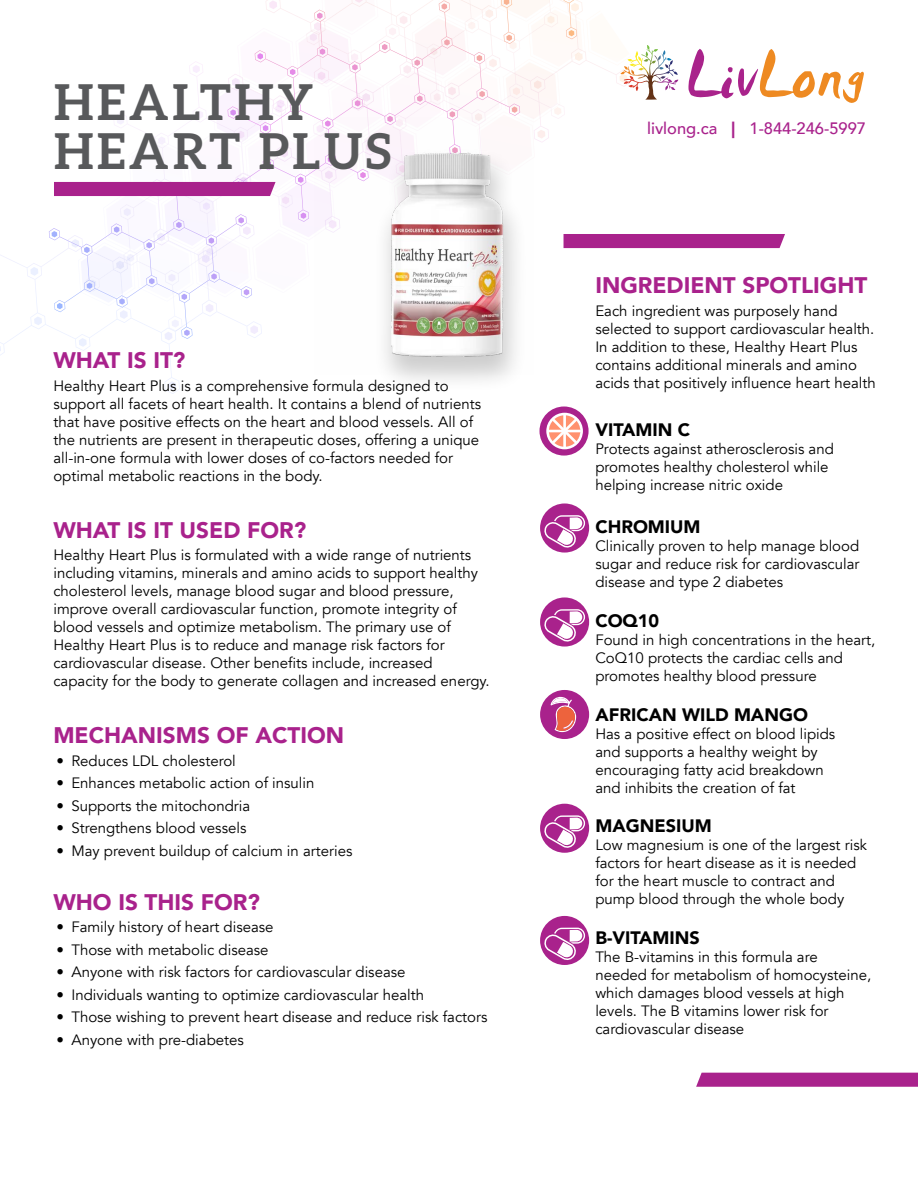
<style>
.page{position:relative;width:918px;height:1188px;background:#fff}
.page>*{position:absolute;margin:0;border:0;box-sizing:border-box;transform-origin:0 0}
.t1{font:700 49.5px "Aleo";letter-spacing:.07em;color:#58595b}
.t2{font:900 22.5px "Avenir";color:#a9228c}
.t3{font:900 18px "Avenir";color:#000}
.t4{font:500 16.5px "Avenir";color:#a9228c}
.t5{font:15px/18px "Avenir";color:#000}
.s1{font-weight:900}
</style>
<div class="page">
<svg style="left:696px;top:1073px;width:222px;height:14px;background:#ab288f"></svg>
<svg style="left:0;top:0;width:863px;height:394px"></svg>
<svg style="left:546px;top:412px;width:38px;height:38px"></svg>
<div style="left:540px;top:503px;width:49px;height:50px;background:#a9228c;border-radius:50%"></div>
<svg style="left:543px;top:515px;width:42px;height:34px"></svg>
<div style="left:540px;top:597px;width:49px;height:50px;background:#a9228c;border-radius:50%"></div>
<svg style="left:543px;top:609px;width:42px;height:34px"></svg>
<div style="left:540px;top:804px;width:49px;height:49px;background:#a9228c;border-radius:50%"></div>
<svg style="left:543px;top:815px;width:42px;height:34px"></svg>
<div style="left:540px;top:916px;width:49px;height:49px;background:#a9228c;border-radius:50%"></div>
<svg style="left:543px;top:928px;width:42px;height:33px"></svg>
<div style="left:540px;top:690px;width:49px;height:49px;background:#a9228c;border-radius:50%"></div>
<svg style="left:551px;top:697px;width:25px;height:35px"></svg>
<h1 class="t1" style="left:54px;top:73px;width:261px">HEALTHY</h1>
<h1 class="t1" style="left:54px;top:123px;width:339px">HEART PLUS</h1>
<h2 class="t2" style="left:53px;top:341px;width:134px">WHAT IS IT?</h2>
<p class="t5" style="left:53px;top:377px;width:429px">Healthy Heart Plus is a comprehensive formula designed to support all facets of heart health. It contains a blend of nutrients that have positive effects on the heart and blood vessels. All of the nutrients are present in therapeutic doses, offering a unique all-in-one formula with lower doses of co-factors needed for optimal metabolic reactions in the body.</p>
<h2 class="t2" style="left:53px;top:510px;width:254px">WHAT IS IT USED FOR?</h2>
<p class="t5" style="left:53px;top:546px;width:438px">Healthy Heart Plus is formulated with a wide range of nutrients including vitamins, minerals and amino acids to support healthy cholesterol levels, manage blood sugar and blood pressure, improve overall cardiovascular function, promote integrity of blood vessels and optimize metabolism. The primary use of Healthy Heart Plus is to reduce and manage risk factors for cardiovascular disease. Other benefits include, increased capacity for the body to generate collagen and increased energy.</p>
<h2 class="t2" style="left:53px;top:716px;width:292px">MECHANISMS OF ACTION</h2>
<p class="t5" style="left:56px;top:752px;width:181px">• Reduces LDL cholesterol</p>
<p class="t5" style="left:56px;top:774px;width:260px">• Enhances metabolic action of insulin</p>
<p class="t5" style="left:56px;top:797px;width:195px">• Supports the mitochondria</p>
<p class="t5" style="left:56px;top:819px;width:192px">• Strengthens blood vessels</p>
<p class="t5" style="left:56px;top:842px;width:298px">• May prevent buildup of calcium in arteries</p>
<h2 class="t2" style="left:53px;top:882px;width:208px">WHO IS THIS FOR?</h2>
<p class="t5" style="left:56px;top:918px;width:219px">• Family history of heart disease</p>
<p class="t5" style="left:56px;top:941px;width:214px">• Those with metabolic disease</p>
<p class="t5" style="left:56px;top:963px;width:351px">• Anyone with risk factors for cardiovascular disease</p>
<p class="t5" style="left:56px;top:986px;width:369px">• Individuals wanting to optimize cardiovascular health</p>
<p class="t5" style="left:56px;top:1008px;width:433px">• Those wishing to prevent heart disease and reduce risk factors</p>
<p class="t5" style="left:56px;top:1031px;width:189px">• Anyone with pre-diabetes</p>
<p class="t4" style="left:647px;top:114px;width:220px">livlong.ca <span class="s1">|</span> 1-844-246-5997</p>
<h2 class="t2" style="left:595px;top:266px;width:274px">INGREDIENT SPOTLIGHT</h2>
<p class="t5" style="left:595px;top:302px;width:282px">Each ingredient was purposely hand selected to support cardiovascular health.<br>In addition to these, Healthy Heart Plus contains additional minerals and amino acids that positively influence heart health</p>
<p class="t3" style="left:595px;top:414px;width:96px">VITAMIN C</p>
<p class="t5" style="left:595px;top:440px;width:240px">Protects against atherosclerosis and promotes healthy cholesterol while helping increase nitric oxide</p>
<p class="t3" style="left:595px;top:512px;width:107px">CHROMIUM</p>
<p class="t5" style="left:595px;top:537px;width:266px;text-align:justify">Clinically proven to help manage blood sugar and reduce risk for cardiovascular disease and type 2 diabetes</p>
<p class="t3" style="left:595px;top:605px;width:65px">COQ10</p>
<p class="t5" style="left:595px;top:631px;width:282px">Found in high concentrations in the heart,<br>CoQ10 protects the cardiac cells and promotes healthy blood pressure</p>
<p class="t3" style="left:595px;top:699px;width:214px">AFRICAN WILD MANGO</p>
<p class="t5" style="left:595px;top:725px;width:241px">Has a positive effect on blood lipids and supports a healthy weight by encouraging fatty acid breakdown and inhibits the creation of fat</p>
<p class="t3" style="left:595px;top:810px;width:118px">MAGNESIUM</p>
<p class="t5" style="left:595px;top:836px;width:273px">Low magnesium is one of the largest risk factors for heart disease as it is needed for the heart muscle to contract and pump blood through the whole body</p>
<p class="t3" style="left:595px;top:922px;width:106px">B-VITAMINS</p>
<p class="t5" style="left:595px;top:948px;width:277px">The B-vitamins in this formula are needed for metabolism of homocysteine, which damages blood vessels at high levels. The B vitamins lower risk for cardiovascular disease</p>
</div>
